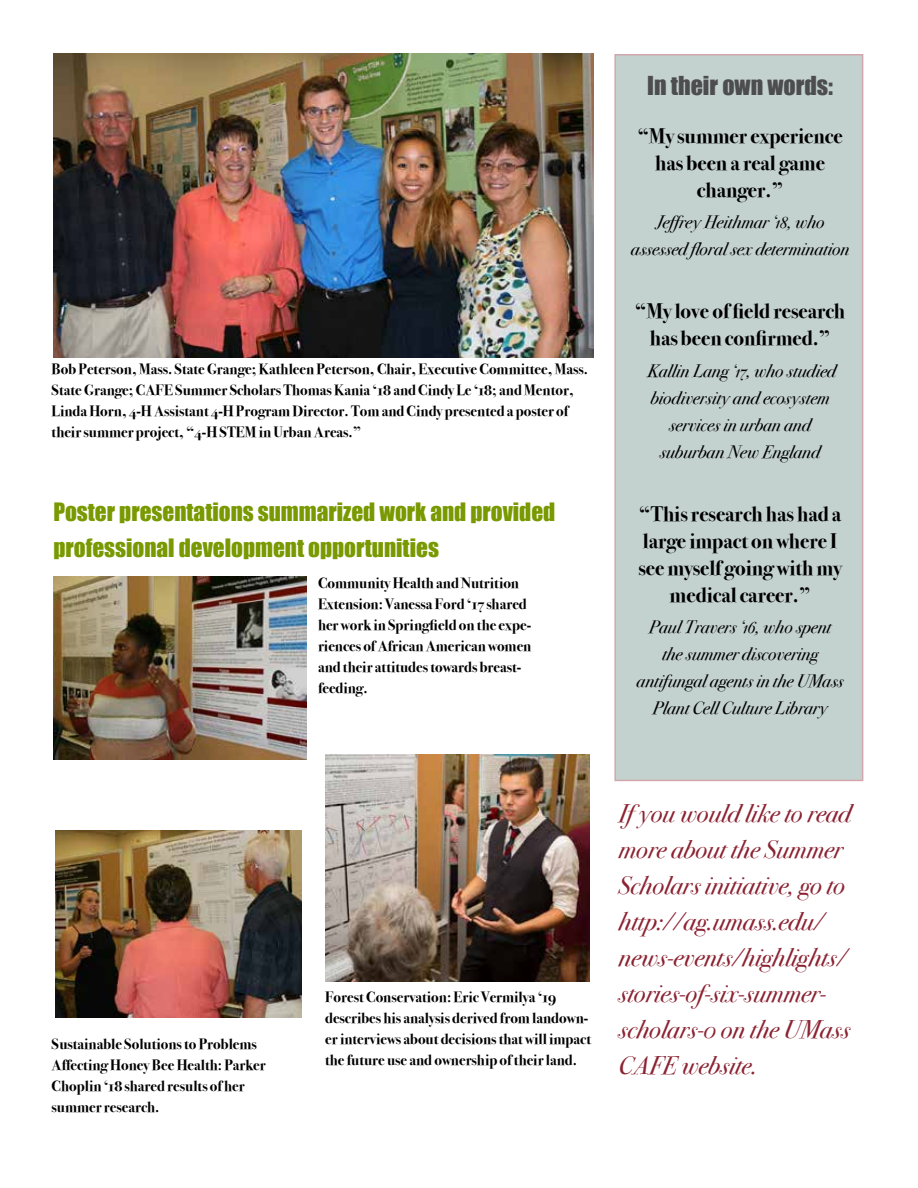
<style>
.page{position:relative;width:918px;height:1188px;background:#fff}
.page>*{position:absolute;margin:0;border:0;box-sizing:border-box;transform-origin:0 0}
.t1{font:italic 25.5px/36px "Bodoni Svty Two OSITCTT";color:#8b2332}
.t2{font:24px "Impact";color:#4d4d4f}
.t3{font:23.25px/36px "Impact";color:#799900}
.t4{font:700 21px/27px "Bodoni Svty Two OSITCTT";color:#000;text-align:center}
.t5{font:italic 18px/27px "Bodoni Svty Two OSITCTT";color:#000;text-align:center}
.t6{font:700 15px/21px "Bodoni Svty Two OSITCTT";color:#000}
</style>
<div class="page">
<div style="left:614px;top:54px;width:249px;height:727px;background:#c3d1cf"></div>
<img style="left:53px;top:54px;width:540px;height:304px">
<img style="left:53px;top:576px;width:254px;height:183px">
<img style="left:325px;top:754px;width:265px;height:227px">
<img style="left:55px;top:830px;width:247px;height:187px">
<p class="t6" style="left:52px;top:359px;width:538px">Bob Peterson, Mass. State Grange; Kathleen Peterson, Chair, Executive Committee, Mass.<br>State Grange; CAFE Summer Scholars Thomas Kania ‘18 and Cindy Le ‘18; and Mentor, Linda Horn, 4-H Assistant 4-H Program Director. Tom and Cindy presented a poster of their summer project, “4-H STEM in Urban Areas.”</p>
<h3 class="t3" style="left:53px;top:493px;width:503px">Poster presentations summarized work and provided professional development opportunities</h3>
<p class="t6" style="left:318px;top:573px;width:215px">Community Health and Nutrition<br>Extension: Vanessa Ford ‘17 shared her work in Springfield on the expe&shy;riences of African American women and their attitudes towards breast&shy;feeding.</p>
<h2 class="t2" style="left:647px;top:67px;width:187px">In their own words:</h2>
<h3 class="t4" style="left:637px;top:122px;width:207px">“My summer experience has been a real game changer.”</h3>
<p class="t5" style="left:631px;top:209px;width:220px">Jeffrey Heithmar ‘18, who assessed floral sex determination</p>
<h3 class="t4" style="left:635px;top:298px;width:212px">“My love of field research has been confirmed.”</h3>
<p class="t5" style="left:648px;top:357px;width:190px">Kallin Lang ‘17, who studied biodiversity and ecosystem services in urban and suburban New England</p>
<h3 class="t4" style="left:639px;top:500px;width:205px">“This research has had a large impact on where I see myself going with my medical career.”</h3>
<p class="t5" style="left:637px;top:614px;width:208px">Paul Travers ‘16, who spent the summer discovering antifungal agents in the UMass<br>Plant Cell Culture Library</p>
<p class="t6" style="left:52px;top:1034px;width:216px">Sustainable Solutions to Problems<br>Affecting Honey Bee Health: Parker<br>Choplin ‘18 shared results of her summer research.</p>
<p class="t6" style="left:325px;top:987px;width:267px">Forest Conservation: Eric Vermilya ‘19 describes his analysis derived from landown&shy;er interviews about decisions that will impact the future use and ownership of their land.</p>
<h1 class="t1" style="left:619px;top:795px;width:234px">If you would like to read more about the Summer<br>Scholars initiative, go to http://ag.umass.edu/ news-events/highlights/ stories-of-six-summer&shy;scholars-0 on the UMass<br>CAFE website.</h1>
</div>
